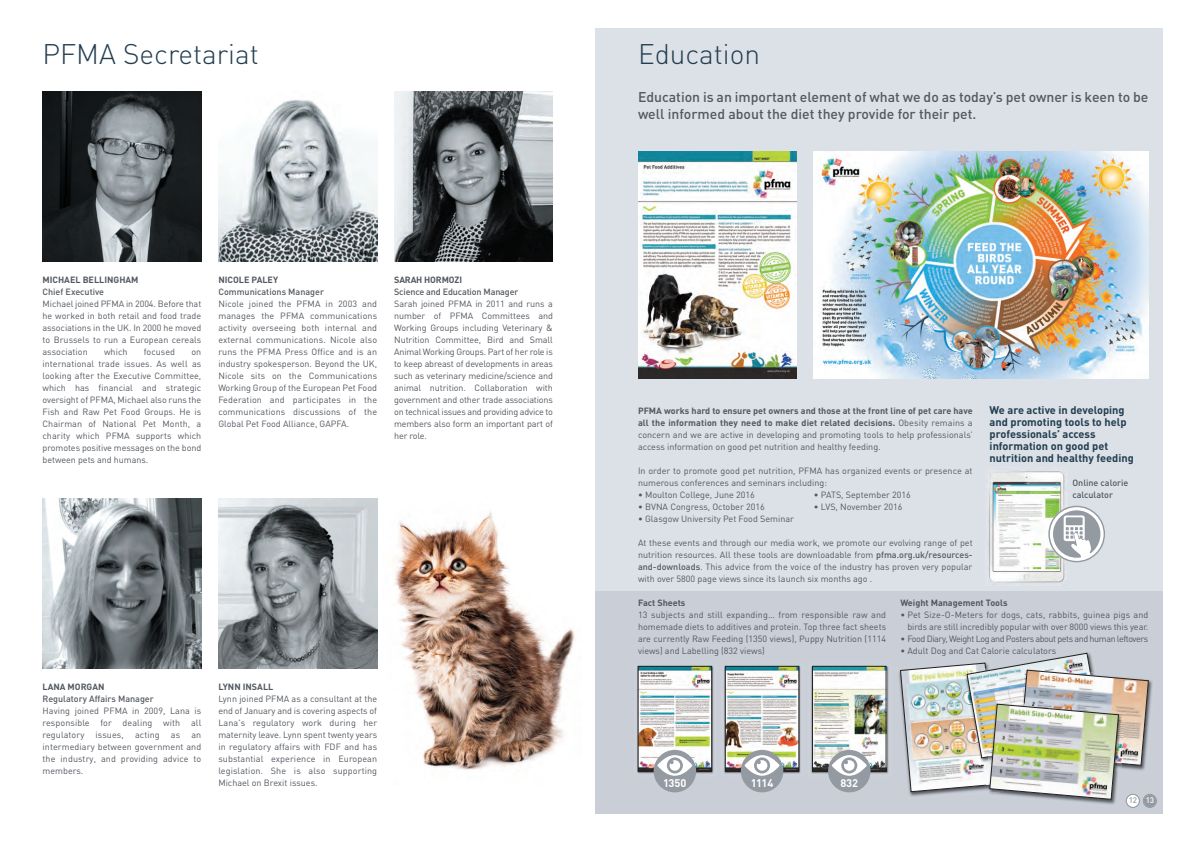
<style>
.page{position:relative;width:1191px;height:842px;background:#fff}
.page>*{position:absolute;margin:0;border:0;box-sizing:border-box;transform-origin:0 0}
.t1{font:300 28px "DIN";color:#223d50}
.t2{font:500 14px/17px "DIN";color:#535860}
.t3{font:700 11px/12px "DIN";color:#223d50}
.t4{font:700 11px "DIN";color:#fff}
.t5{font:9px/12px "DIN";color:#535860;text-align:justify}
.t6{font:500 9px/12px "DIN";color:#535860}
.t7{font:700 9px "DIN";color:#535860}
.t8{font:9px "DIN";letter-spacing:-.045em;color:#535860}
.t9{font:500 8px "DIN";color:#949aa2}
.s1{font-weight:700}
.s2{font-weight:500}
.s3{color:#fff}
</style>
<div class="page">
<div style="left:595px;top:28px;width:567px;height:786px;background:#dbe1e6"></div>
<div style="left:595px;top:591px;width:567px;height:223px;background:#caced7"></div>
<img style="left:43px;top:91px;width:158px;height:170px">
<img style="left:218px;top:100px;width:159px;height:161px">
<img style="left:394px;top:91px;width:159px;height:170px">
<img style="left:43px;top:499px;width:158px;height:170px">
<img style="left:218px;top:499px;width:159px;height:170px">
<img style="left:638px;top:152px;width:159px;height:226px">
<img style="left:637px;top:665px;width:77px;height:109px">
<img style="left:640px;top:668px;width:69px;height:101px">
<div style="left:638px;top:666px;width:73px;height:105px;border:1px solid #231f20"></div>
<img style="left:811px;top:665px;width:78px;height:110px">
<img style="left:814px;top:668px;width:70px;height:101px">
<div style="left:812px;top:666px;width:74px;height:105px;border:1px solid #231f20"></div>
<img style="left:724px;top:665px;width:77px;height:109px">
<img style="left:727px;top:668px;width:70px;height:101px">
<div style="left:725px;top:666px;width:74px;height:105px;border:1px solid #231f20"></div>
<img style="left:814px;top:152px;width:334px;height:226px">
<img style="left:900px;top:653px;width:257px;height:155px">
<img style="left:395px;top:511px;width:180px;height:259px">
<div style="left:653px;top:750px;width:43px;height:42px;background:#949aa2;border-radius:50%"></div>
<svg style="left:657px;top:755px;width:35px;height:21px"></svg>
<div style="left:741px;top:750px;width:42px;height:42px;background:#949aa2;border-radius:50%"></div>
<svg style="left:744px;top:755px;width:35px;height:21px"></svg>
<div style="left:828px;top:750px;width:42px;height:42px;background:#949aa2;border-radius:50%"></div>
<svg style="left:831px;top:755px;width:36px;height:21px"></svg>
<img style="left:988px;top:471px;width:78px;height:112px">
<svg style="left:1048px;top:506px;width:57px;height:56px"></svg>
<h1 class="t1" style="left:43px;top:44px;width:218px">PFMA Secretariat</h1>
<h1 class="t1" style="left:638px;top:44px;width:124px">Education</h1>
<p class="t7" style="left:43px;top:276px;width:98px">MICHAEL BELLINGHAM</p>
<p class="t6" style="left:43px;top:287px;width:63px">Chief Executive</p>
<p class="t5" style="left:43px;top:299px;width:160px">Michael joined PFMA in 2004. Before that he worked in both retail and food trade associations in the UK. In 2000 he moved to Brussels to run a European cereals association</p>
<p class="t5" style="left:104px;top:347px;width:25px">which</p>
<p class="t5" style="left:144px;top:347px;width:33px">focused</p>
<p class="t5" style="left:43px;top:347px;width:160px;text-indent:149px">on international trade issues. As well as looking after the Executive Committee, which has financial and strategic oversight of PFMA, Michael also runs the Fish and Raw Pet Food Groups. He is Chairman of National Pet Month, a charity which PFMA supports which promotes positive messages on the bond between pets and humans.</p>
<p class="t7" style="left:218px;top:276px;width:61px">NICOLE PALEY</p>
<p class="t6" style="left:218px;top:287px;width:107px">Communications Manager</p>
<p class="t5" style="left:218px;top:299px;width:160px">Nicole joined the PFMA in 2003 and manages the PFMA communications activity overseeing both internal and external communications. Nicole also runs the PFMA Press Office and is an industry spokesperson. Beyond the UK, Nicole sits on the Communications Working Group of the European Pet Food Federation and participates in the communications discussions of the Global Pet Food Alliance, GAPFA.</p>
<p class="t7" style="left:394px;top:276px;width:69px">SARAH HORMOZI</p>
<p class="t6" style="left:394px;top:287px;width:126px">Science and Education Manager</p>
<p class="t5" style="left:394px;top:299px;width:160px">Sarah joined PFMA in 2011 and runs a number of PFMA Committees and Working Groups including Veterinary &amp; Nutrition Committee, Bird and Small Animal Working Groups. Part of her role is to keep abreast of developments in areas such as veterinary medicine/science and animal nutrition. Collaboration with government and other trade associations on technical issues and providing advice to members also form an important part of her role.</p>
<p class="t7" style="left:43px;top:684px;width:63px">LANA MORGAN</p>
<p class="t6" style="left:43px;top:694px;width:113px">Regulatory Affairs Manager</p>
<p class="t5" style="left:43px;top:706px;width:160px">Having joined PFMA in 2009, Lana is responsible for dealing with all regulatory issues, acting as an intermediary between government and the industry, and providing advice to members.</p>
<p class="t7" style="left:218px;top:684px;width:56px">LYNN INSALL</p>
<p class="t5" style="left:218px;top:694px;width:160px">Lynn joined PFMA as a consultant at the end of January and is covering aspects of Lana's regulatory work during her maternity leave. Lynn spent twenty years in regulatory affairs with FDF and has substantial experience in European legislation. She is also supporting Michael on Brexit issues.</p>
<h2 class="t2" style="left:638px;top:90px;width:512px">Education is an important element of what we do as today’s pet owner is keen to be well informed about the diet they provide for their pet.</h2>
<p class="t5" style="left:638px;top:406px;width:336px"><span class="s1">PFMA works hard to ensure pet owners and those at the front line of pet care have all the information they need to make diet related decisions.</span> Obesity remains a concern and we are active in developing and promoting tools to help professionals’ access information on good pet nutrition and healthy feeding.</p>
<p class="t5" style="left:638px;top:466px;width:336px">In order to promote good pet nutrition, PFMA has organized events or presence at numerous conferences and seminars including:</p>
<p class="t5" style="left:638px;top:490px;width:118px">• Moulton College, June 2016</p>
<p class="t5" style="left:814px;top:490px;width:99px">• PATS, September 2016</p>
<p class="t5" style="left:638px;top:502px;width:128px">• BVNA Congress, October 2016</p>
<p class="t5" style="left:814px;top:502px;width:90px">• LVS, November 2016</p>
<p class="t5" style="left:638px;top:514px;width:157px">• Glasgow University Pet Food Seminar</p>
<p class="t5" style="left:638px;top:538px;width:336px">At these events and through our media work, we promote our evolving range of pet nutrition resources. All these tools are downloadable from <span class="s2">pfma.org.uk/resources&shy;and-downloads</span>. This advice from the voice of the industry has proven very popular with over 5800 page views since its launch six months ago .</p>
<p class="t3" style="left:989px;top:405px;width:146px">We are active in developing and promoting tools to help professionals’ access information on good pet nutrition and healthy feeding</p>
<p class="t6" style="left:1072px;top:478px;width:57px">Online calorie calculator</p>
<p class="t7" style="left:638px;top:600px;width:49px">Fact Sheets</p>
<p class="t5" style="left:638px;top:610px;width:250px">13 subjects and still expanding… from responsible raw and homemade diets to additives and protein. Top three fact sheets are currently Raw Feeding (1350 views), Puppy Nutrition (1114 views) and Labelling (832 views)</p>
<p class="t7" style="left:900px;top:600px;width:109px">Weight Management Tools</p>
<p class="t5" style="left:900px;top:610px;width:250px;text-align:right">• Pet Size-O-Meters for dogs, cats, rabbits, guinea pigs and birds are still incredibly popular with over 8000 views this year.</p>
<p class="t8" style="left:900px;top:636px;width:249px">• Food Diary, Weight Log and Posters about pets and human leftovers</p>
<p class="t5" style="left:900px;top:646px;width:157px">• Adult Dog and Cat Calorie calculators</p>
<p class="t4" style="left:663px;top:779px;width:25px">1350</p>
<p class="t4" style="left:751px;top:779px;width:24px">1114</p>
<p class="t4" style="left:840px;top:779px;width:19px">832</p>
<p class="t9" style="left:1128px;top:798px;width:27px">12 <span class="s3">13</span></p>
</div>
